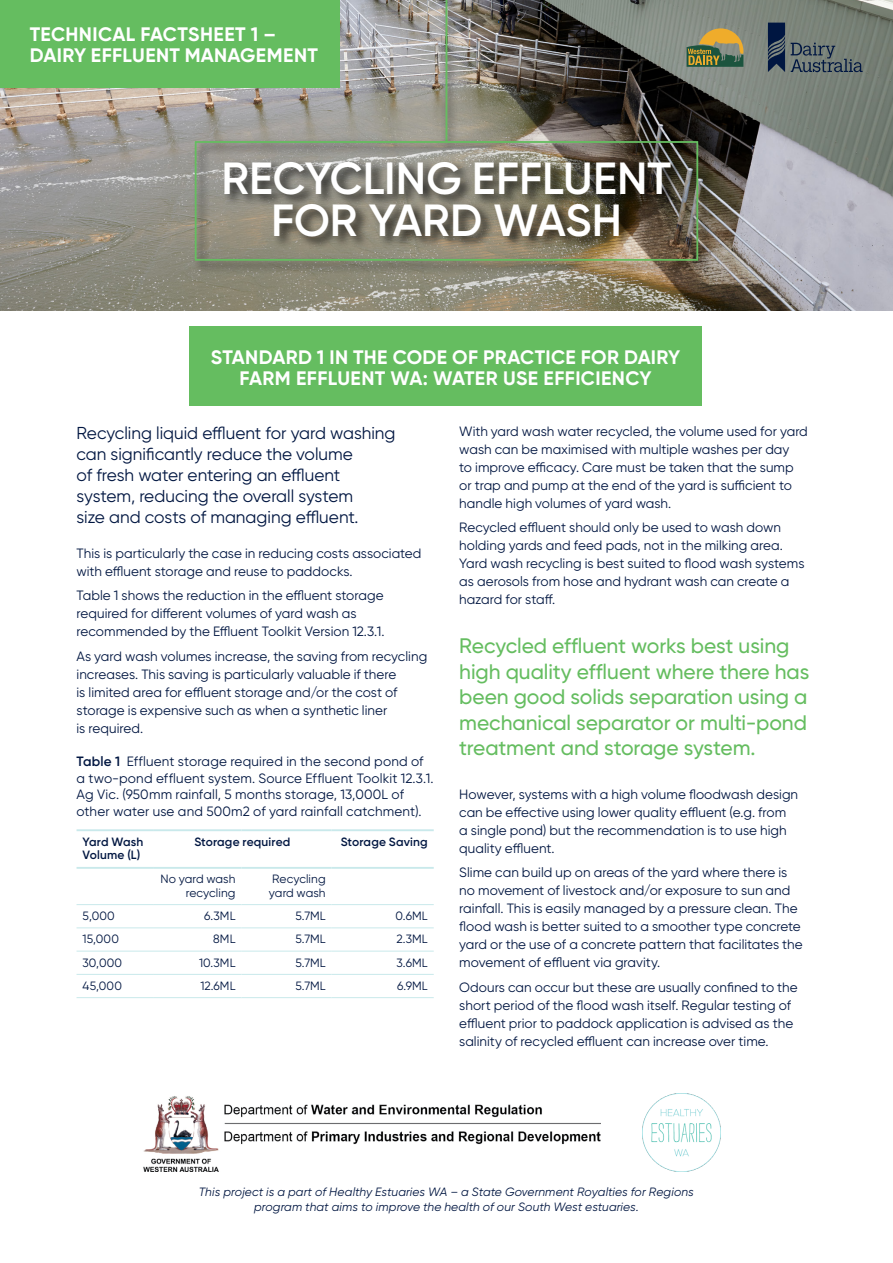
<style>
.page{position:relative;width:893px;height:1263px;background:#fff}
.page>*{position:absolute;margin:0;border:0;box-sizing:border-box;transform-origin:0 0}
.t1{font:600 45px/42px "Gilroy";letter-spacing:-.005em;color:#fff;text-align:center}
.t2{font:500 21px/25.5px "Gilroy";letter-spacing:-.005em;color:#65bd60}
.t3{font:700 19.5px/21px "Gilroy";letter-spacing:.02em;color:#fff;text-align:center}
.t4{font:17.25px/21px "Gilroy";letter-spacing:-.005em;color:#001641}
.t5{font:13.5px/18px "Gilroy";letter-spacing:.005em;color:#001641}
.t6{font:italic 12px/15px "Gilroy";letter-spacing:.005em;color:#001641;text-align:center}
.t7{font:12px/13.5px "Gilroy";letter-spacing:.01em;color:#001641;text-align:right}
.t8{font:600 12px/13.5px "Gilroy";letter-spacing:.01em;color:#001641}
.s1{font-weight:600}
</style>
<div class="page">
<img style="left:0;top:0;width:893px;height:310px">
<div style="left:440px;top:0;width:19px;height:152px;background:#000;opacity:.75"></div>
<hr style="left:446px;top:0;width:1px;height:141px;background:#65bd60">
<div style="left:194px;top:138px;width:519px;height:136px;background:#000;opacity:.75"></div>
<div style="left:195px;top:141px;width:503px;height:120px;border:2px solid #65bd60"></div>
<hr style="left:153px;top:927px;width:89px;height:1px;background:#c9e9eb">
<hr style="left:242px;top:927px;width:90px;height:1px;background:#c9e9eb">
<hr style="left:153px;top:951px;width:89px;height:1px;background:#c9e9eb">
<hr style="left:242px;top:951px;width:90px;height:1px;background:#c9e9eb">
<hr style="left:332px;top:951px;width:102px;height:1px;background:#c9e9eb">
<hr style="left:153px;top:974px;width:89px;height:1px;background:#c9e9eb">
<hr style="left:242px;top:974px;width:90px;height:1px;background:#c9e9eb">
<hr style="left:332px;top:974px;width:102px;height:1px;background:#c9e9eb">
<hr style="left:77px;top:927px;width:76px;height:1px;background:#c9e9eb">
<hr style="left:77px;top:951px;width:76px;height:1px;background:#c9e9eb">
<hr style="left:77px;top:974px;width:76px;height:1px;background:#c9e9eb">
<hr style="left:77px;top:829px;width:76px;height:2px;background:#c9e9eb">
<hr style="left:77px;top:867px;width:76px;height:2px;background:#c9e9eb">
<hr style="left:77px;top:904px;width:76px;height:1px;background:#c9e9eb">
<hr style="left:332px;top:927px;width:102px;height:1px;background:#c9e9eb">
<hr style="left:332px;top:829px;width:102px;height:2px;background:#c9e9eb">
<hr style="left:332px;top:867px;width:102px;height:2px;background:#c9e9eb">
<hr style="left:332px;top:904px;width:102px;height:1px;background:#c9e9eb">
<hr style="left:77px;top:997px;width:76px;height:1px;background:#c9e9eb">
<hr style="left:153px;top:997px;width:89px;height:1px;background:#c9e9eb">
<hr style="left:242px;top:997px;width:90px;height:1px;background:#c9e9eb">
<hr style="left:332px;top:997px;width:102px;height:1px;background:#c9e9eb">
<hr style="left:153px;top:829px;width:89px;height:2px;background:#c9e9eb">
<hr style="left:242px;top:829px;width:90px;height:2px;background:#c9e9eb">
<hr style="left:153px;top:867px;width:89px;height:2px;background:#c9e9eb">
<hr style="left:242px;top:867px;width:90px;height:2px;background:#c9e9eb">
<hr style="left:153px;top:904px;width:89px;height:1px;background:#c9e9eb">
<hr style="left:242px;top:904px;width:90px;height:1px;background:#c9e9eb">
<svg style="left:687px;top:28px;width:56px;height:39px;background:#888651"></svg>
<svg style="left:791px;top:43px;width:72px;height:29px;background:#5e6a6c"></svg>
<svg style="left:768px;top:23px;width:17px;height:49px"></svg>
<div style="left:189px;top:327px;width:513px;height:79px;background:#65bd60"></div>
<div style="left:0;top:0;width:339px;height:88px;background:#65bd60"></div>
<img style="left:143px;top:1096px;width:458px;height:75px">
<img style="left:642px;top:1093px;width:78px;height:78px">
<h3 class="t3" style="left:30px;top:24px;width:290px;text-align:left">TECHNICAL FACTSHEET 1 –<br>DAIRY EFFLUENT MANAGEMENT</h3>
<h1 class="t1" style="left:221px;top:157px;width:452px">RECYCLING EFFLUENT<br>FOR YARD WASH</h1>
<h3 class="t3" style="left:211px;top:346px;width:471px">STANDARD 1 IN THE CODE OF PRACTICE FOR DAIRY<br>FARM EFFLUENT WA: WATER USE EFFICIENCY</h3>
<p class="t4" style="left:77px;top:422px;width:320px">Recycling liquid effluent for yard washing can significantly reduce the volume<br>of fresh water entering an effluent system, reducing the overall system<br>size and costs of managing effluent.</p>
<p class="t5" style="left:77px;top:544px;width:346px">This is particularly the case in reducing costs associated with effluent storage and reuse to paddocks.</p>
<p class="t5" style="left:77px;top:587px;width:309px">Table 1 shows the reduction in the effluent storage required for different volumes of yard wash as recommended by the Effluent Toolkit Version 12.3.1.</p>
<p class="t5" style="left:77px;top:647px;width:352px">As yard wash volumes increase, the saving from recycling increases. This saving is particularly valuable if there<br>is limited area for effluent storage and/or the cost of storage is expensive such as when a synthetic liner<br>is required.</p>
<p class="t5" style="left:77px;top:753px;width:359px;line-height:16.5px"><span class="s1">Table 1</span> Effluent storage required in the second pond of a two-pond effluent system. Source Effluent Toolkit 12.3.1.<br>Ag Vic. (950mm rainfall, 5 months storage, 13,000L of other water use and 500m2 of yard rainfall catchment).</p>
<p class="t8" style="left:83px;top:835px;width:62px">Yard Wash<br>Volume (L)</p>
<p class="t8" style="left:194px;top:835px;width:98px">Storage required</p>
<p class="t8" style="left:341px;top:835px;width:89px">Storage Saving</p>
<p class="t7" style="left:160px;top:872px;width:77px">No yard wash recycling</p>
<p class="t7" style="left:269px;top:872px;width:58px;text-align:left">Recycling yard wash</p>
<p class="t7" style="left:83px;top:909px;width:34px">5,000</p>
<p class="t7" style="left:204px;top:909px;width:33px">6.3ML</p>
<p class="t7" style="left:295px;top:909px;width:32px">5.7ML</p>
<p class="t7" style="left:396px;top:909px;width:34px">0.6ML</p>
<p class="t7" style="left:83px;top:932px;width:38px">15,000</p>
<p class="t7" style="left:213px;top:932px;width:24px">8ML</p>
<p class="t7" style="left:295px;top:932px;width:32px">5.7ML</p>
<p class="t7" style="left:396px;top:932px;width:33px">2.3ML</p>
<p class="t7" style="left:83px;top:956px;width:41px">30,000</p>
<p class="t7" style="left:199px;top:956px;width:38px">10.3ML</p>
<p class="t7" style="left:295px;top:956px;width:32px">5.7ML</p>
<p class="t7" style="left:396px;top:956px;width:33px">3.6ML</p>
<p class="t7" style="left:83px;top:979px;width:41px">45,000</p>
<p class="t7" style="left:200px;top:979px;width:37px">12.6ML</p>
<p class="t7" style="left:295px;top:979px;width:32px">5.7ML</p>
<p class="t7" style="left:397px;top:979px;width:32px">6.9ML</p>
<p class="t5" style="left:459px;top:422px;width:350px">With yard wash water recycled, the volume used for yard wash can be maximised with multiple washes per day<br>to improve efficacy. Care must be taken that the sump or trap and pump at the end of the yard is sufficient to handle high volumes of yard wash.</p>
<p class="t5" style="left:459px;top:519px;width:347px">Recycled effluent should only be used to wash down holding yards and feed pads, not in the milking area.<br>Yard wash recycling is best suited to flood wash systems as aerosols from hose and hydrant wash can create a hazard for staff.</p>
<h2 class="t2" style="left:459px;top:633px;width:352px">Recycled effluent works best using high quality effluent where there has been good solids separation using a mechanical separator or multi-pond treatment and storage system.</h2>
<p class="t5" style="left:459px;top:785px;width:340px">However, systems with a high volume floodwash design can be effective using lower quality effluent (e.g. from a single pond) but the recommendation is to use high quality effluent.</p>
<p class="t5" style="left:459px;top:863px;width:345px">Slime can build up on areas of the yard where there is no movement of livestock and/or exposure to sun and rainfall. This is easily managed by a pressure clean. The flood wash is better suited to a smoother type concrete yard or the use of a concrete pattern that facilitates the movement of effluent via gravity.</p>
<p class="t5" style="left:459px;top:978px;width:340px">Odours can occur but these are usually confined to the short period of the flood wash itself. Regular testing of effluent prior to paddock application is advised as the salinity of recycled effluent can increase over time.</p>
<p class="t6" style="left:199px;top:1184px;width:496px">This project is a part of Healthy Estuaries WA – a State Government Royalties for Regions program that aims to improve the health of our South West estuaries.</p>
</div>
